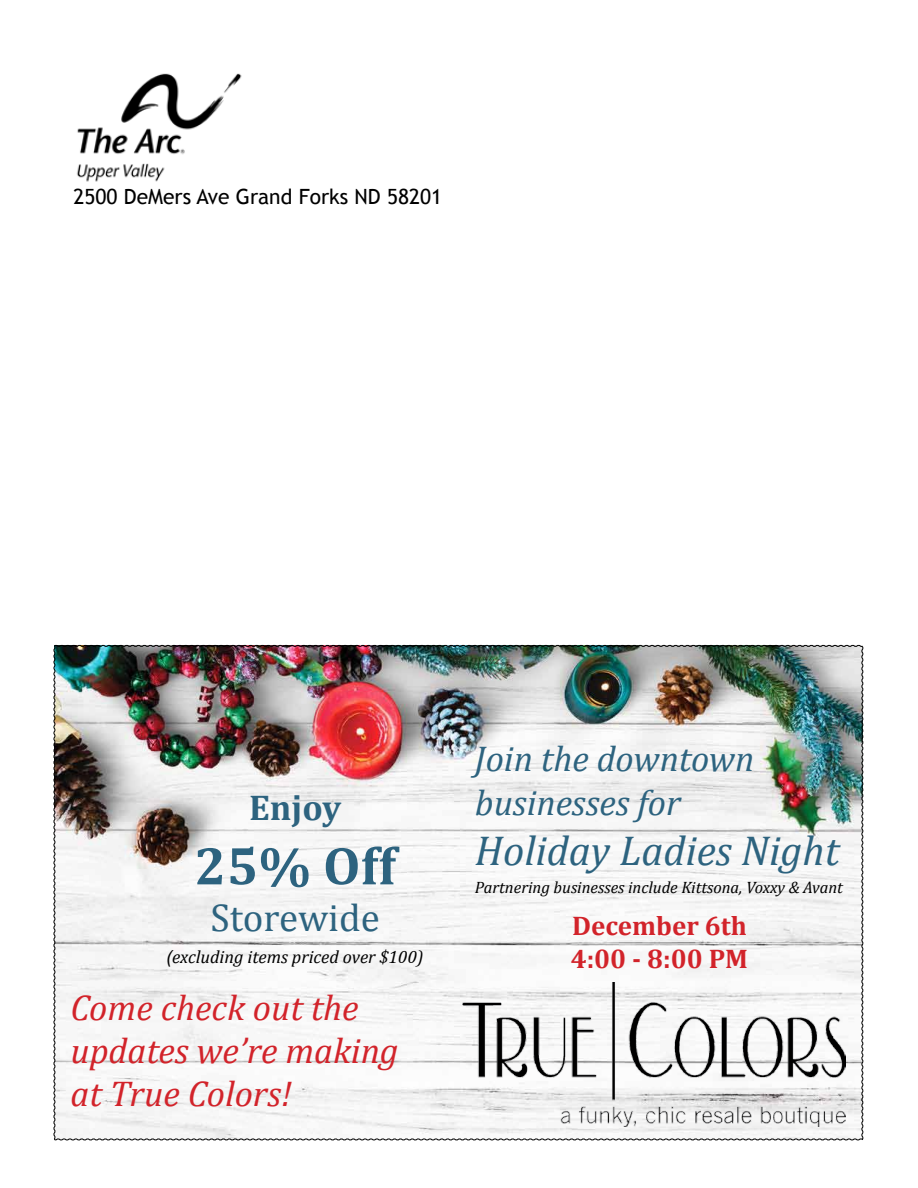
<style>
.page{position:relative;width:918px;height:1188px;background:#fff}
.page>*{position:absolute;margin:0;border:0;box-sizing:border-box;transform-origin:0 0}
.t1{font:700 54px "Cambria";color:#2d637f}
.t2{font:italic 42px "Cambria";color:#2d637f}
.t3{font:39px "Cambria";color:#2d637f}
.t4{font:italic 36px/43.2px "Cambria";color:#d2232a}
.t5{font:italic 36px/43.2px "Cambria";color:#2d637f}
.t6{font:700 36px "Cambria";color:#2d637f}
.t7{font:700 27px/32.4px "Cambria";color:#d2232a}
.t8{font:21px "Trebuchet MS";color:#000}
.t9{font:italic 18px "Cambria";color:#000}
.t10{font:italic 16.5px "Cambria";color:#000}
.s1{font-family:"Arial"}
</style>
<div class="page">
<img style="left:76px;top:73px;width:166px;height:109px">
<img style="left:53px;top:645px;width:811px;height:496px">
<p class="t8" style="left:74px;top:184px;width:370px">2500 DeMers Ave Grand Forks ND 58201</p>
<h3 class="t6" style="left:249px;top:782px;width:94px">Enjoy</h3>
<h1 class="t1" style="left:194px;top:828px;width:203px">25% Off</h1>
<h3 class="t3" style="left:211px;top:895px;width:171px">Storewide</h3>
<p class="t9" style="left:166px;top:944px;width:259px"><span class="s1">(</span>excluding items priced over $100)</p>
<h3 class="t4" style="left:70px;top:984px;width:330px">Come check out the updates we’re making at True Colors!</h3>
<h3 class="t5" style="left:475px;top:736px;width:281px">Join the downtown businesses for</h3>
<h2 class="t2" style="left:475px;top:821px;width:366px">Holiday Ladies Night</h2>
<p class="t10" style="left:475px;top:876px;width:369px">Partnering businesses include Kittsona, Voxxy &amp; Avant</p>
<h3 class="t7" style="left:571px;top:909px;width:179px">December 6th<br>4:00 - 8:00 PM</h3>
</div>
